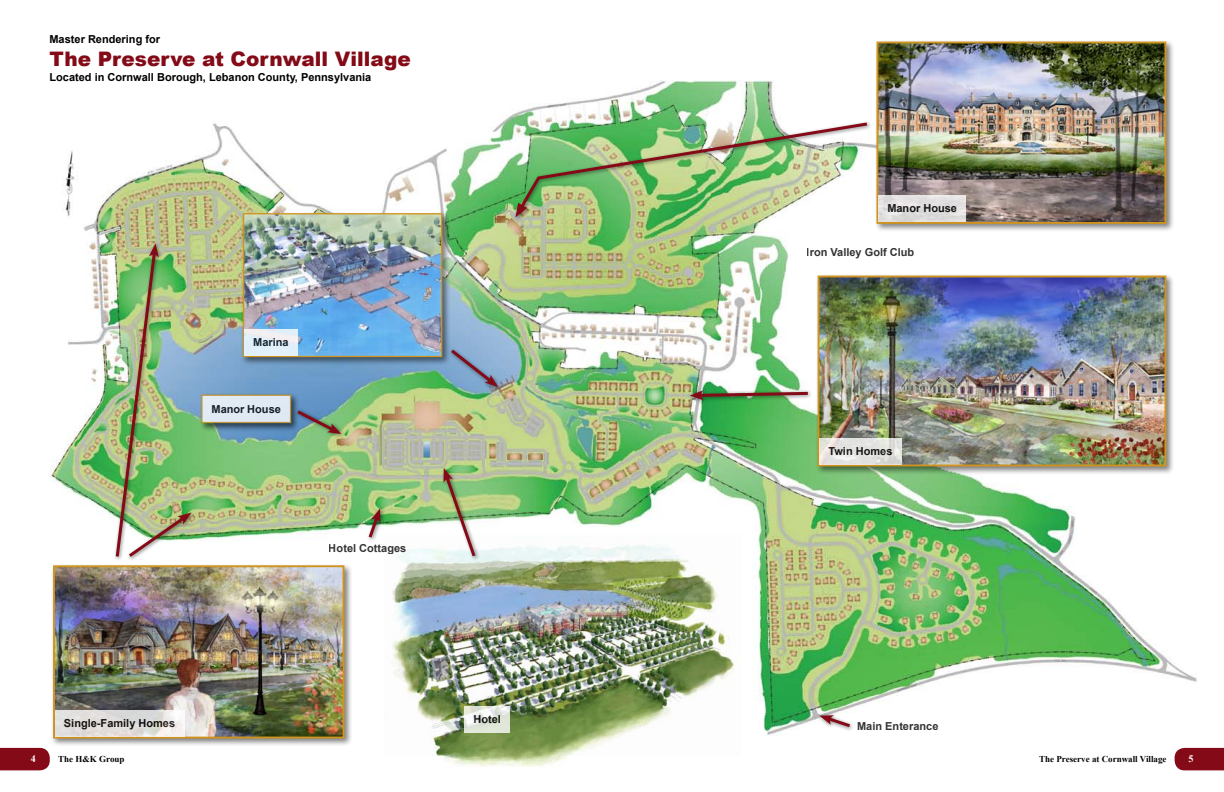
<style>
.page{position:relative;width:1224px;height:792px;background:#fff}
.page>*{position:absolute;margin:0;border:0;box-sizing:border-box;transform-origin:0 0}
.t1{font:900 20px "Arial";color:#830a16}
.t2{font:700 11px "Arial";color:#000}
.t3{font:700 10px "Times New Roman";color:#fff}
.t4{font:700 9px "Times New Roman";color:#000}
</style>
<div class="page">
<svg style="left:0;top:748px;width:50px;height:22px"></svg>
<svg style="left:1175px;top:748px;width:49px;height:22px"></svg>
<img style="left:50px;top:80px;width:1147px;height:656px">
<div style="left:126px;top:510px;width:70px;height:51px;background:#000;opacity:.5"></div>
<div style="left:113px;top:241px;width:50px;height:320px;background:#000;opacity:.5"></div>
<img style="left:114px;top:243px;width:78px;height:317px">
<div style="left:513px;top:120px;width:359px;height:102px;background:#000;opacity:.5"></div>
<img style="left:516px;top:121px;width:354px;height:96px">
<div style="left:687px;top:388px;width:126px;height:17px;background:#000;opacity:.5"></div>
<svg style="left:690px;top:390px;width:121px;height:10px"></svg>
<div style="left:448px;top:347px;width:55px;height:45px;background:#000;opacity:.5"></div>
<div style="left:295px;top:408px;width:51px;height:31px;background:#000;opacity:.5"></div>
<svg style="left:294px;top:408px;width:47px;height:26px"></svg>
<div style="left:817px;top:712px;width:38px;height:20px;background:#000;opacity:.5"></div>
<svg style="left:819px;top:715px;width:34px;height:15px"></svg>
<div style="left:51px;top:563px;width:302px;height:184px;background:#000;opacity:.5"></div>
<img style="left:52px;top:564px;width:293px;height:175px">
<svg style="left:55px;top:710px;width:129px;height:27px;background:#e3e0df"></svg>
<img style="left:242px;top:212px;width:256px;height:175px">
<div style="left:244px;top:329px;width:54px;height:27px;background:linear-gradient(to right,#e4f0f9,#e7f0f8)"></div>
<img style="left:385px;top:527px;width:356px;height:240px">
<svg style="left:464px;top:706px;width:46px;height:27px"></svg>
<div style="left:815px;top:273px;width:360px;height:202px;background:#000;opacity:.5"></div>
<img style="left:817px;top:275px;width:350px;height:192px">
<svg style="left:819px;top:438px;width:83px;height:27px;background:#e3e3df"></svg>
<div style="left:440px;top:466px;width:40px;height:95px;background:#000;opacity:.5"></div>
<svg style="left:443px;top:468px;width:35px;height:92px"></svg>
<div style="left:874px;top:39px;width:301px;height:194px;background:#000;opacity:.5"></div>
<img style="left:876px;top:41px;width:291px;height:184px">
<svg style="left:878px;top:195px;width:88px;height:27px;background:#e1dfdf"></svg>
<div style="left:199px;top:392px;width:101px;height:40px;background:#000;opacity:.75"></div>
<div style="left:202px;top:395px;width:89px;height:28px;background:#e1eaf4"></div>
<div style="left:201px;top:395px;width:90px;height:28px;border:1px solid #cf931e"></div>
<div style="left:366px;top:506px;width:19px;height:36px;background:#000;opacity:.5"></div>
<svg style="left:366px;top:508px;width:15px;height:33px"></svg>
<p class="t2" style="left:50px;top:32px;width:112px">Master Rendering for</p>
<h1 class="t1" style="left:50px;top:44px;width:363px">The Preserve at Cornwall Village</h1>
<p class="t2" style="left:50px;top:70px;width:323px">Located in Cornwall Borough, Lebanon County, Pennsylvania</p>
<p class="t2" style="left:253px;top:335px;width:37px">Marina</p>
<p class="t2" style="left:212px;top:402px;width:71px">Manor House</p>
<p class="t2" style="left:329px;top:540px;width:79px">Hotel Cottages</p>
<p class="t2" style="left:64px;top:715px;width:113px">Single-Family Homes</p>
<p class="t2" style="left:473px;top:711px;width:29px">Hotel</p>
<p class="t2" style="left:887px;top:201px;width:71px">Manor House</p>
<p class="t2" style="left:807px;top:245px;width:109px">Iron Valley Golf Club</p>
<p class="t2" style="left:828px;top:443px;width:65px">Twin Homes</p>
<p class="t2" style="left:857px;top:719px;width:83px">Main Enterance</p>
<p class="t3" style="left:31px;top:752px;width:6px">4</p>
<p class="t4" style="left:58px;top:753px;width:68px">The H&amp;K Group</p>
<p class="t4" style="left:1039px;top:753px;width:129px">The Preserve at Cornwall Village</p>
<p class="t3" style="left:1189px;top:752px;width:6px">5</p>
</div>
